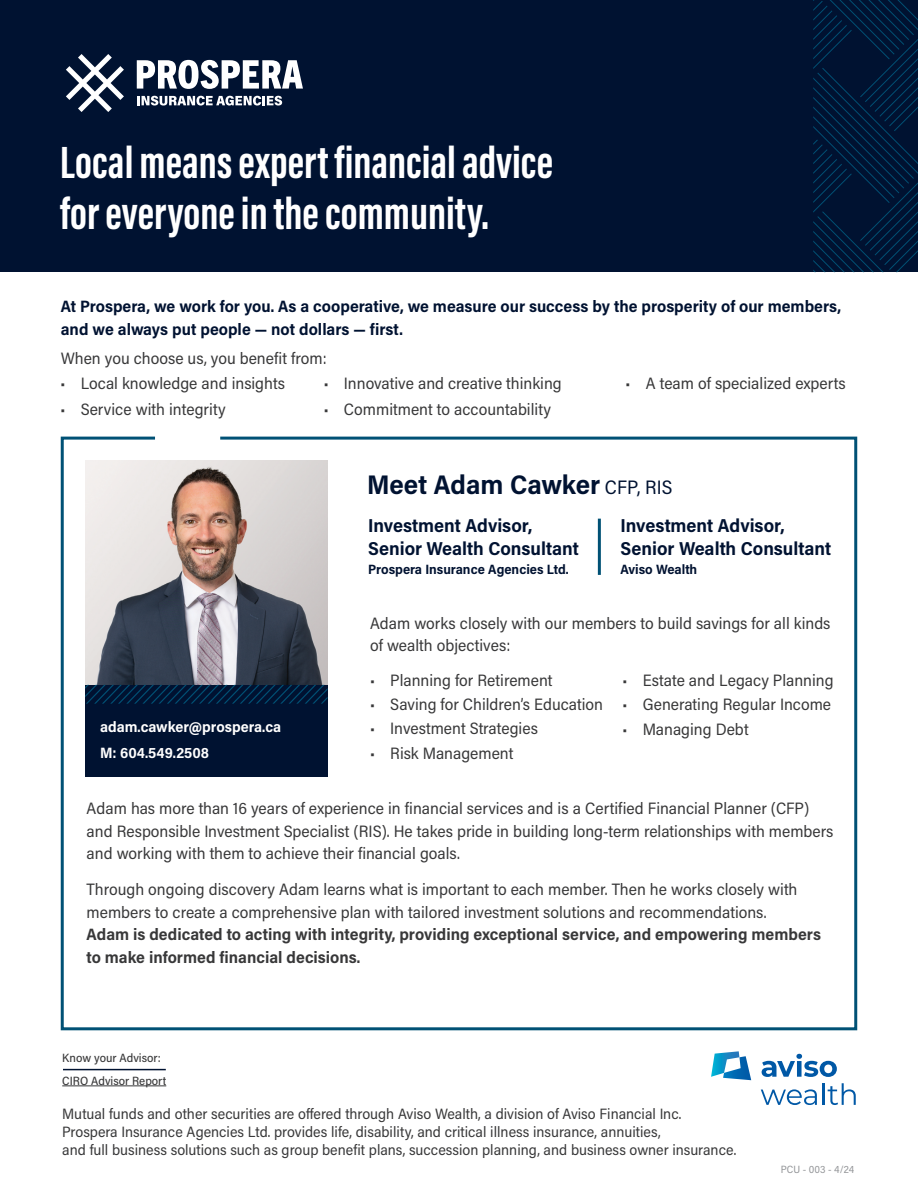
<style>
.page{position:relative;width:918px;height:1188px;background:#fff}
.page>*{position:absolute;margin:0;border:0;box-sizing:border-box;transform-origin:0 0}
.t1{font:700 46.5px/51px "Acumin Pro Extra Cond";color:#fff}
.t2{font:700 27px "Acumin Pro Semi Cond";color:#001231}
.t3{font:700 18.75px/22.5px "Acumin Pro Semi Cond";color:#001231}
.t4{font:16.5px/22.5px "Acumin Pro Semi Cond";color:#383839}
.t5{font:700 16.5px/22.5px "Acumin Pro Semi Cond";color:#001231}
.t6{font:700 16.5px/22.5px "Acumin Pro Semi Cond";color:#383839}
.t7{font:15px/18px "Acumin Pro Semi Cond";color:#383839}
.t8{font:700 15px/25.8px "Acumin Pro Semi Cond";color:#fff}
.t9{font:700 13.5px "Acumin Pro Semi Cond";color:#001231}
.t10{font:500 12px/22.5px "Acumin Pro Semi Cond";color:#383839}
.t11{font:10.5px "Acumin Pro Semi Cond";letter-spacing:.005em;color:#939598}
.s1{font-weight:400;font-size:19.5px}
</style>
<div class="page">
<div style="left:0;top:0;width:918px;height:272px;background:#001231"></div>
<svg style="left:66px;top:54px;width:58px;height:58px"></svg>
<svg style="left:137px;top:60px;width:166px;height:29px"></svg>
<svg style="left:137px;top:96px;width:145px;height:10px"></svg>
<svg style="left:813px;top:0;width:105px;height:272px"></svg>
<svg style="left:60px;top:436px;width:798px;height:595px"></svg>
<img style="left:85px;top:461px;width:243px;height:224px">
<div style="left:85px;top:685px;width:243px;height:92px;background:#001231"></div>
<svg style="left:85px;top:685px;width:243px;height:19px"></svg>
<hr style="left:62px;top:1086px;width:104px;height:1px;background:#383839">
<hr style="left:63px;top:1069px;width:103px;height:1px;background:#001231">
<svg style="left:762px;top:1054px;width:75px;height:23px"></svg>
<svg style="left:761px;top:1089px;width:56px;height:16px"></svg>
<hr style="left:822px;top:1083px;width:2px;height:22px;background:#0058a6">
<svg style="left:828px;top:1083px;width:28px;height:22px"></svg>
<svg style="left:711px;top:1051px;width:40px;height:29px"></svg>
<hr style="left:598px;top:519px;width:3px;height:56px;background:#005175">
<h1 class="t1" style="left:60px;top:136px;width:495px">Local means expert financial advice for everyone in the community.</h1>
<p class="t5" style="left:61px;top:294px;width:782px">At Prospera, we work for you. As a cooperative, we measure our success by the prosperity of our members, and we always put people — not dollars — first.</p>
<p class="t4" style="left:61px;top:346px;width:267px">When you choose us, you benefit from:</p>
<p class="t4" style="left:60px;top:372px;width:226px">• Local knowledge and insights</p>
<p class="t4" style="left:60px;top:397px;width:167px">• Service with integrity</p>
<p class="t4" style="left:626px;top:372px;width:222px">• A team of specialized experts</p>
<p class="t4" style="left:324px;top:372px;width:240px">• Innovative and creative thinking</p>
<p class="t4" style="left:324px;top:397px;width:229px">• Commitment to accountability</p>
<p class="t8" style="left:100px;top:713px;width:183px">adam.cawker@prospera.ca<br>M: 604.549.2508</p>
<h2 class="t2" style="left:367px;top:466px;width:307px">Meet Adam Cawker <span class="s1">CFP, RIS</span></h2>
<p class="t3" style="left:368px;top:514px;width:212px">Investment Advisor,<br>Senior Wealth Consultant</p>
<p class="t9" style="left:368px;top:560px;width:202px">Prospera Insurance Agencies Ltd.</p>
<p class="t3" style="left:621px;top:514px;width:212px">Investment Advisor,<br>Senior Wealth Consultant</p>
<p class="t9" style="left:621px;top:560px;width:78px">Aviso Wealth</p>
<p class="t4" style="left:370px;top:611px;width:462px">Adam works closely with our members to build savings for all kinds of wealth objectives:</p>
<p class="t4" style="left:370px;top:668px;width:184px">• Planning for Retirement</p>
<p class="t4" style="left:370px;top:692px;width:235px">• Saving for Children’s Education</p>
<p class="t4" style="left:370px;top:717px;width:169px">• Investment Strategies</p>
<p class="t4" style="left:370px;top:741px;width:145px">• Risk Management</p>
<p class="t4" style="left:622px;top:669px;width:213px">• Estate and Legacy Planning</p>
<p class="t4" style="left:622px;top:693px;width:210px">• Generating Regular Income</p>
<p class="t4" style="left:622px;top:717px;width:128px">• Managing Debt</p>
<p class="t4" style="left:87px;top:797px;width:748px">Adam has more than 16 years of experience in financial services and is a Certified Financial Planner (CFP) and Responsible Investment Specialist (RIS). He takes pride in building long-term relationships with members and working with them to achieve their financial goals.</p>
<p class="t4" style="left:87px;top:878px;width:712px">Through ongoing discovery Adam learns what is important to each member. Then he works closely with members to create a comprehensive plan with tailored investment solutions and recommendations.</p>
<p class="t6" style="left:87px;top:923px;width:736px">Adam is dedicated to acting with integrity, providing exceptional service, and empowering members to make informed financial decisions.</p>
<p class="t10" style="left:62px;top:1046px;width:106px">Know your Advisor:<br>CIRO Advisor Report</p>
<p class="t7" style="left:62px;top:1104px;width:676px">Mutual funds and other securities are offered through Aviso Wealth, a division of Aviso Financial Inc.<br>Prospera Insurance Agencies Ltd. provides life, disability, and critical illness insurance, annuities,<br>and full business solutions such as group benefit plans, succession planning, and business owner insurance.</p>
<p class="t11" style="left:781px;top:1162px;width:75px">PCU - 003 - 4/24</p>
</div>
